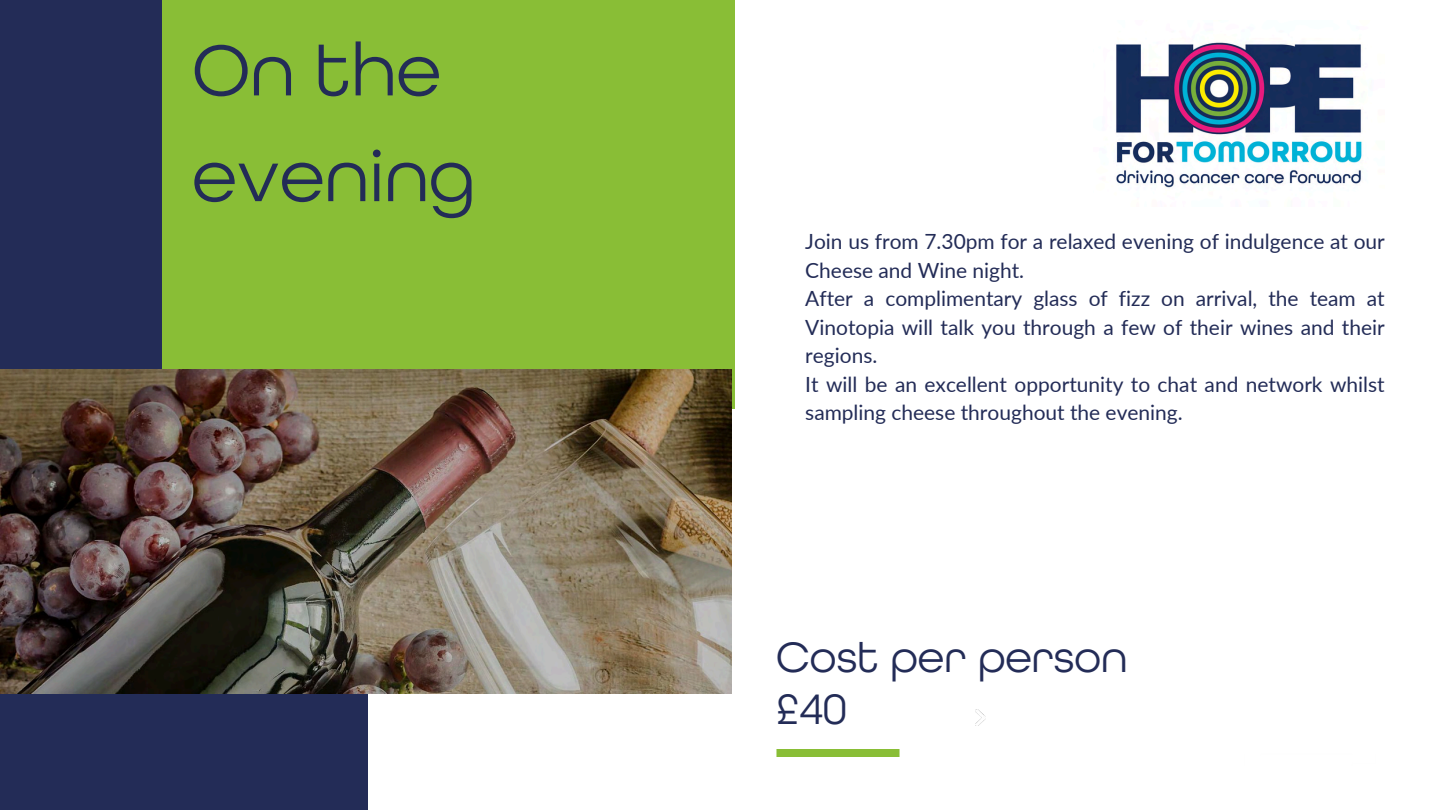
<style>
.page{position:relative;width:1440px;height:810px;background:#fff}
.page>*{position:absolute;margin:0;border:0;box-sizing:border-box;transform-origin:0 0}
.t1{font:76px/105.8px "All Round Gothic W03";color:#232c57}
.t2{font:45px/52.5px "All Round Gothic W03";color:#232c57}
.t3{font:20.9px/28.5px "Lato";color:#232c57}
</style>
<div class="page">
<div style="left:0;top:0;width:367px;height:810px;background:#232c57"></div>
<div style="left:162px;top:0;width:572px;height:409px;background:#89be36"></div>
<img style="left:976px;top:709px;width:9px;height:16px">
<img style="left:776px;top:749px;width:123px;height:8px">
<img style="left:1116px;top:42px;width:246px;height:146px">
<img style="left:0;top:370px;width:732px;height:324px">
<h1 class="t1" style="left:192px;top:16px;width:285px">On the evening</h1>
<p class="t3" style="left:805px;top:227px;width:581px">Join us from 7.30pm for a relaxed evening of indulgence at our<br>Cheese and Wine night.</p>
<p class="t3" style="left:805px;top:284px;width:581px;text-align:justify">After a complimentary glass of fizz on arrival, the team at Vinotopia will talk you through a few of their wines and their regions.</p>
<p class="t3" style="left:805px;top:369px;width:581px">It will be an excellent opportunity to chat and network whilst sampling cheese throughout the evening.</p>
<p class="t2" style="left:776px;top:630px;width:353px">Cost per person £40</p>
</div>
